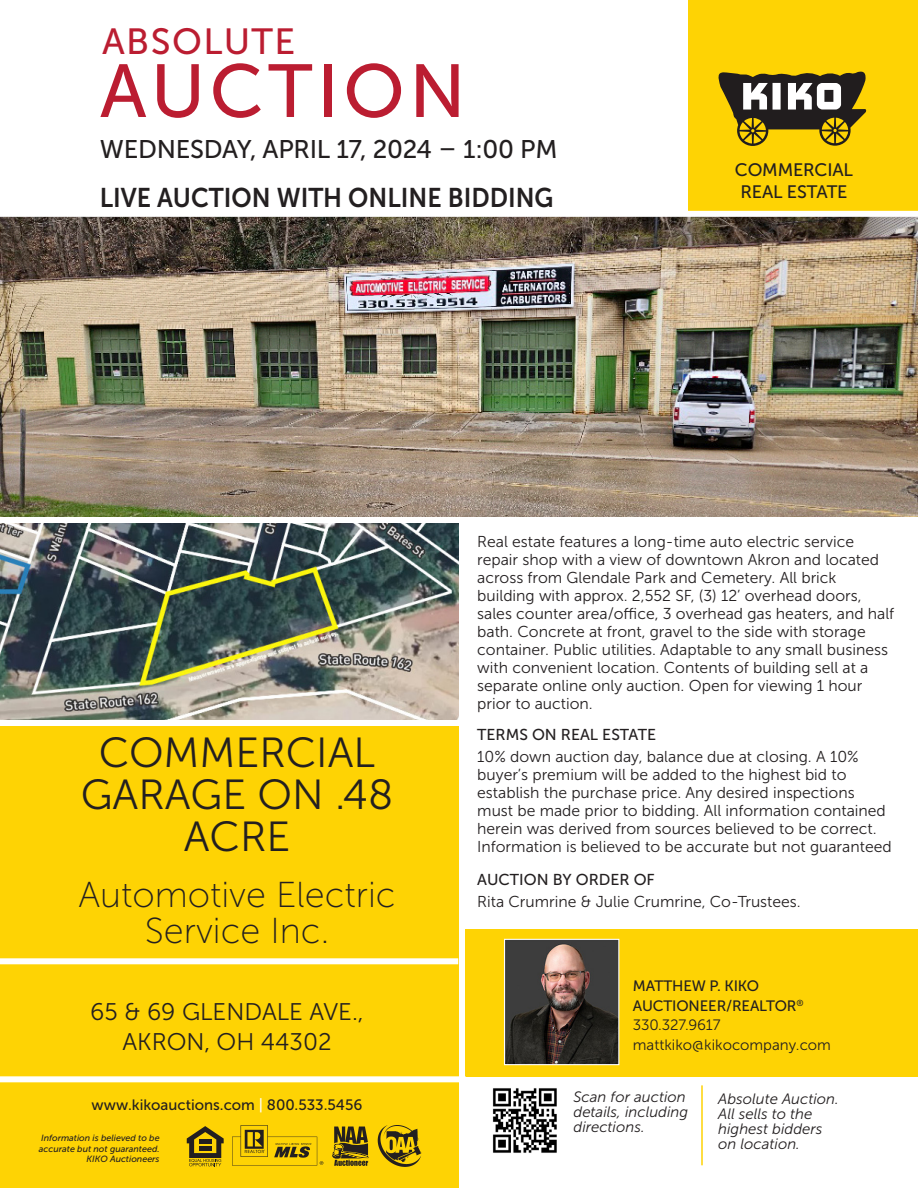
<style>
.page{position:relative;width:918px;height:1188px;background:#fff}
.page>*{position:absolute;margin:0;border:0;box-sizing:border-box;transform-origin:0 0}
.t1{font:74.85px "Museo Sans 500";letter-spacing:.06em;color:#bb1d31}
.t2{font:42px/42px "Museo Sans 300";color:#231f20;text-align:center}
.t3{font:36.3px "Museo Sans 500";letter-spacing:.04em;color:#bb1d31}
.t4{font:36px/36px "Museo Sans 100";color:#231f20;text-align:center}
.t5{font:27px "Museo Sans 700";color:#231f20;scale:.92 1}
.t6{font:25.5px "Museo Sans 500";letter-spacing:-.01em;color:#231f20}
.t7{font:24px/30px "Museo Sans 300";color:#231f20;text-align:center}
.t8{font:18px/22.5px "Museo Sans 500";letter-spacing:-.01em;color:#231f20;text-align:center}
.t9{font:15.75px/18px "Museo Sans 300";color:#231f20}
.t10{font:15.75px "Museo Sans 500";color:#231f20}
.t11{font:italic 15px/15px "Museo Sans 300";color:#231f20}
.t12{font:15px "Museo Sans 500";letter-spacing:-.01em;color:#231f20}
.t13{font:15px "Museo Sans 300";color:#231f20}
.t14{font:italic 9px/10.5px "Museo Sans 500";color:#231f20;text-align:right}
.s1{color:#fff}
</style>
<div class="page">
<img style="left:0;top:217px;width:918px;height:299px">
<div style="left:466px;top:929px;width:452px;height:147px;background:#fed304"></div>
<div style="left:688px;top:0;width:230px;height:216px;background:#fed304"></div>
<div style="left:0;top:726px;width:459px;height:462px;background:#fed304"></div>
<img style="left:492px;top:1088px;width:65px;height:65px">
<hr style="left:701px;top:1085px;width:2px;height:80px;background:#fed304">
<div style="left:0;top:1076px;width:466px;height:6px;background:#fff"></div>
<div style="left:0;top:211px;width:918px;height:6px;background:#fff"></div>
<svg style="left:718px;top:71px;width:149px;height:75px"></svg>
<svg style="left:332px;top:1127px;width:37px;height:39px"></svg>
<svg style="left:232px;top:1125px;width:91px;height:41px"></svg>
<svg style="left:187px;top:1126px;width:37px;height:40px"></svg>
<img style="left:377px;top:1125px;width:44px;height:42px">
<img style="left:506px;top:941px;width:111px;height:122px">
<div style="left:504px;top:939px;width:115px;height:126px;border:1px solid #fff"></div>
<div style="left:0;top:958px;width:458px;height:6px;background:#fff"></div>
<img style="left:0;top:523px;width:459px;height:197px">
<p class="t3" style="left:102px;top:22px;width:195px">ABSOLUTE</p>
<p class="t1" style="left:100px;top:50px;width:367px">AUCTION</p>
<p class="t6" style="left:100px;top:135px;width:459px">WEDNESDAY, APRIL 17, 2024 – 1:00 PM</p>
<p class="t5" style="left:100px;top:182px;width:495px">LIVE AUCTION WITH ONLINE BIDDING</p>
<p class="t8" style="left:735px;top:158px;width:120px">COMMERCIAL<br>REAL ESTATE</p>
<p class="t2" style="left:81px;top:731px;width:314px">COMMERCIAL<br>GARAGE ON .48<br>ACRE</p>
<p class="t4" style="left:78px;top:877px;width:319px">Automotive Electric<br>Service Inc.</p>
<p class="t7" style="left:90px;top:997px;width:275px">65 &amp; 69 GLENDALE AVE.,<br>AKRON, OH 44302</p>
<p class="t12" style="left:92px;top:1097px;width:272px">www.kikoauctions.com <span class="s1">|</span> 800.533.5456</p>
<p class="t14" style="left:39px;top:1133px;width:122px">Information is believed to be accurate but not guaranteed.<br>KIKO Auctioneers</p>
<p class="t9" style="left:477px;top:533px;width:419px">Real estate features a long-time auto electric service repair shop with a view of downtown Akron and located across from Glendale Park and Cemetery. All brick building with approx. 2,552 SF, (3) 12’ overhead doors, sales counter area/office, 3 overhead gas heaters, and half bath. Concrete at front, gravel to the side with storage container. Public utilities. Adaptable to any small business with convenient location. Contents of building sell at a separate online only auction. Open for viewing 1 hour prior to auction.</p>
<p class="t10" style="left:477px;top:726px;width:180px">TERMS ON REAL ESTATE</p>
<p class="t9" style="left:477px;top:748px;width:416px">10% down auction day, balance due at closing. A 10% buyer’s premium will be added to the highest bid to establish the purchase price. Any desired inspections must be made prior to bidding. All information contained herein was derived from sources believed to be correct.<br>Information is believed to be accurate but not guaranteed</p>
<p class="t10" style="left:477px;top:871px;width:179px">AUCTION BY ORDER OF</p>
<p class="t9" style="left:477px;top:893px;width:325px">Rita Crumrine &amp; Julie Crumrine, Co-Trustees.</p>
<p class="t12" style="left:633px;top:978px;width:128px">MATTHEW P. KIKO</p>
<p class="t12" style="left:633px;top:998px;width:172px">AUCTIONEER/REALTOR<sup>®</sup></p>
<p class="t13" style="left:633px;top:1017px;width:89px">330.327.9617</p>
<p class="t13" style="left:633px;top:1037px;width:200px">mattkiko@kikocompany.com</p>
<p class="t11" style="left:573px;top:1090px;width:116px">Scan for auction details, including directions.</p>
<p class="t11" style="left:718px;top:1091px;width:122px">Absolute Auction.<br>All sells to the highest bidders on location.</p>
</div>
